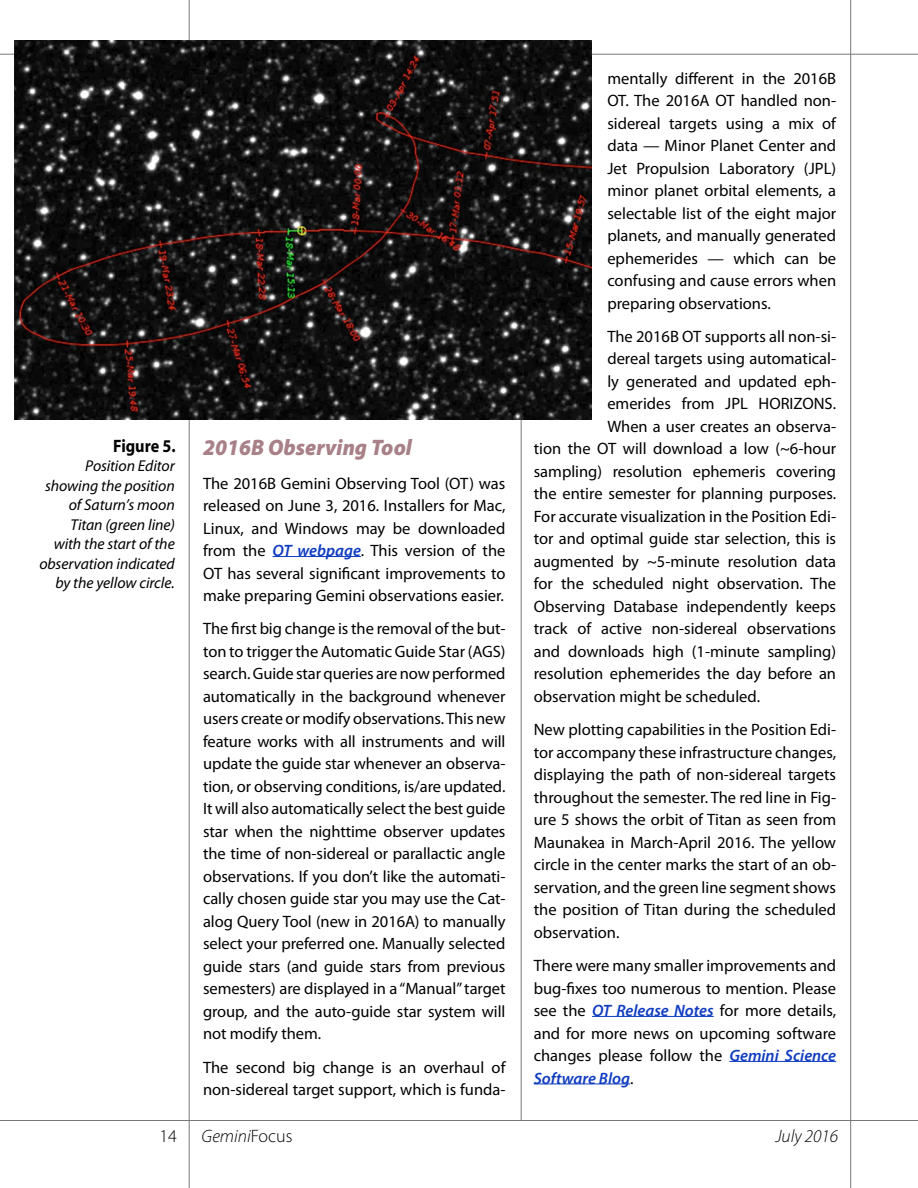
<style>
.page{position:relative;width:918px;height:1188px;background:#fff}
.page>*{position:absolute;margin:0;border:0;box-sizing:border-box;transform-origin:0 0}
.subheader{font:italic 900 22.5px "Myriad Pro";color:#a88088;scale:.95 1}
.t1{font:italic 300 18px "Myriad Pro";color:#000}
.t2{font:700 18px "Myriad";color:#000;scale:.9 1}
.t3{font:300 18px "Myriad Pro";color:#000}
.body_text{font:16.5px/22.5px "Myriad Pro";color:#000;text-align:justify}
.t4{font:italic 15.75px/19.5px "Myriad Pro";letter-spacing:-.005em;color:#000;text-align:right}
.s1{font-weight:600;font-style:italic;color:#0f3cc0}
.s2{font-style:normal}
</style>
<div class="page">
<hr style="left:0;top:54px;width:918px;height:1px;background:#77787b">
<hr style="left:0;top:1120px;width:918px;height:1px;background:#77787b">
<hr style="left:189px;top:0;width:1px;height:1188px;background:#77787b">
<hr style="left:850px;top:0;width:1px;height:1188px;background:#77787b">
<hr style="left:521px;top:54px;width:1px;height:1067px;background:#77787b">
<hr style="left:273px;top:556px;width:88px;height:1px;background:#0f3cc0">
<hr style="left:592px;top:1016px;width:122px;height:1px;background:#0f3cc0">
<hr style="left:729px;top:1061px;width:107px;height:1px;background:#0f3cc0">
<hr style="left:534px;top:1084px;width:96px;height:1px;background:#0f3cc0">
<img style="left:14px;top:40px;width:577px;height:379px">
<p class="t2" style="left:113px;top:437px;width:71px">Figure 5.</p>
<p class="t4" style="left:39px;top:456px;width:137px">Position Editor showing the position of Saturn’s moon<br>Titan (green line) with the start of the observation indicated by the yellow circle.</p>
<p class="subheader" style="left:203px;top:433px;width:221px">2016B Observing Tool</p>
<p class="body_text" style="left:203px;top:472px;width:304px">The 2016B Gemini Observing Tool (OT) was released on June 3, 2016. Installers for Mac, Linux, and Windows may be downloaded from the <span class="s1">OT webpage</span>. This version of the OT has several significant improvements to make preparing Gemini observations easier.</p>
<p class="body_text" style="left:203px;top:617px;width:304px">The first big change is the removal of the but&shy;ton to trigger the Automatic Guide Star (AGS) search. Guide star queries are now performed automatically in the background whenever users create or modify observations. This new feature works with all instruments and will update the guide star whenever an observa&shy;tion, or observing conditions, is/are updated.<br>It will also automatically select the best guide star when the nighttime observer updates the time of non-sidereal or parallactic angle observations. If you don’t like the automati&shy;cally chosen guide star you may use the Cat&shy;alog Query Tool (new in 2016A) to manually select your preferred one. Manually selected guide stars (and guide stars from previous semesters) are displayed in a “Manual” target group, and the auto-guide star system will not modify them.</p>
<p class="body_text" style="left:203px;top:1056px;width:304px">The second big change is an overhaul of non-sidereal target support, which is funda-</p>
<p class="body_text" style="left:607px;top:67px;width:230px">mentally different in the 2016B OT. The 2016A OT handled non&shy;sidereal targets using a mix of data — Minor Planet Center and Jet Propulsion Laboratory (JPL) minor planet orbital elements, a selectable list of the eight major planets, and manually generated ephemerides — which can be confusing and cause errors when preparing observations.</p>
<p class="body_text" style="left:607px;top:325px;width:230px">The 2016B OT supports all non-si-</p>
<p class="body_text" style="left:607px;top:347px;width:230px">dereal targets using automatical-</p>
<p class="body_text" style="left:607px;top:370px;width:230px">ly generated and updated eph-</p>
<p class="body_text" style="left:607px;top:392px;width:230px">emerides from JPL HORIZONS.</p>
<p class="body_text" style="left:607px;top:415px;width:230px">When a user creates an observa-</p>
<p class="body_text" style="left:534px;top:437px;width:304px">tion the OT will download a low (~6-hour</p>
<p class="body_text" style="left:534px;top:460px;width:304px">sampling) resolution ephemeris covering</p>
<p class="body_text" style="left:534px;top:482px;width:304px">the entire semester for planning purposes.</p>
<p class="body_text" style="left:534px;top:505px;width:304px">For accurate visualization in the Position Edi-</p>
<p class="body_text" style="left:534px;top:527px;width:304px">tor and optimal guide star selection, this is</p>
<p class="body_text" style="left:534px;top:550px;width:304px">augmented by ~5-minute resolution data</p>
<p class="body_text" style="left:534px;top:572px;width:304px">for the scheduled night observation. The</p>
<p class="body_text" style="left:534px;top:595px;width:304px">Observing Database independently keeps</p>
<p class="body_text" style="left:534px;top:617px;width:304px">track of active non-sidereal observations</p>
<p class="body_text" style="left:534px;top:640px;width:304px">and downloads high (1-minute sampling)</p>
<p class="body_text" style="left:534px;top:662px;width:304px">resolution ephemerides the day before an</p>
<p class="body_text" style="left:534px;top:685px;width:228px">observation might be scheduled.</p>
<p class="body_text" style="left:534px;top:718px;width:304px">New plotting capabilities in the Position Edi&shy;tor accompany these infrastructure changes, displaying the path of non-sidereal targets throughout the semester. The red line in Fig&shy;ure 5 shows the orbit of Titan as seen from Maunakea in March-April 2016. The yellow circle in the center marks the start of an ob&shy;servation, and the green line segment shows the position of Titan during the scheduled observation.</p>
<p class="body_text" style="left:534px;top:954px;width:304px">There were many smaller improvements and bug-fixes too numerous to mention. Please see the <span class="s1">OT Release Notes</span> for more details, and for more news on upcoming software changes please follow the <span class="s1">Gemini Science Software Blog</span>.</p>
<p class="t3" style="left:159px;top:1125px;width:19px">14</p>
<p class="t1" style="left:202px;top:1125px;width:92px">Gemini<span class="s2">Focus</span></p>
<p class="t1" style="left:775px;top:1125px;width:64px">July 2016</p>
</div>
